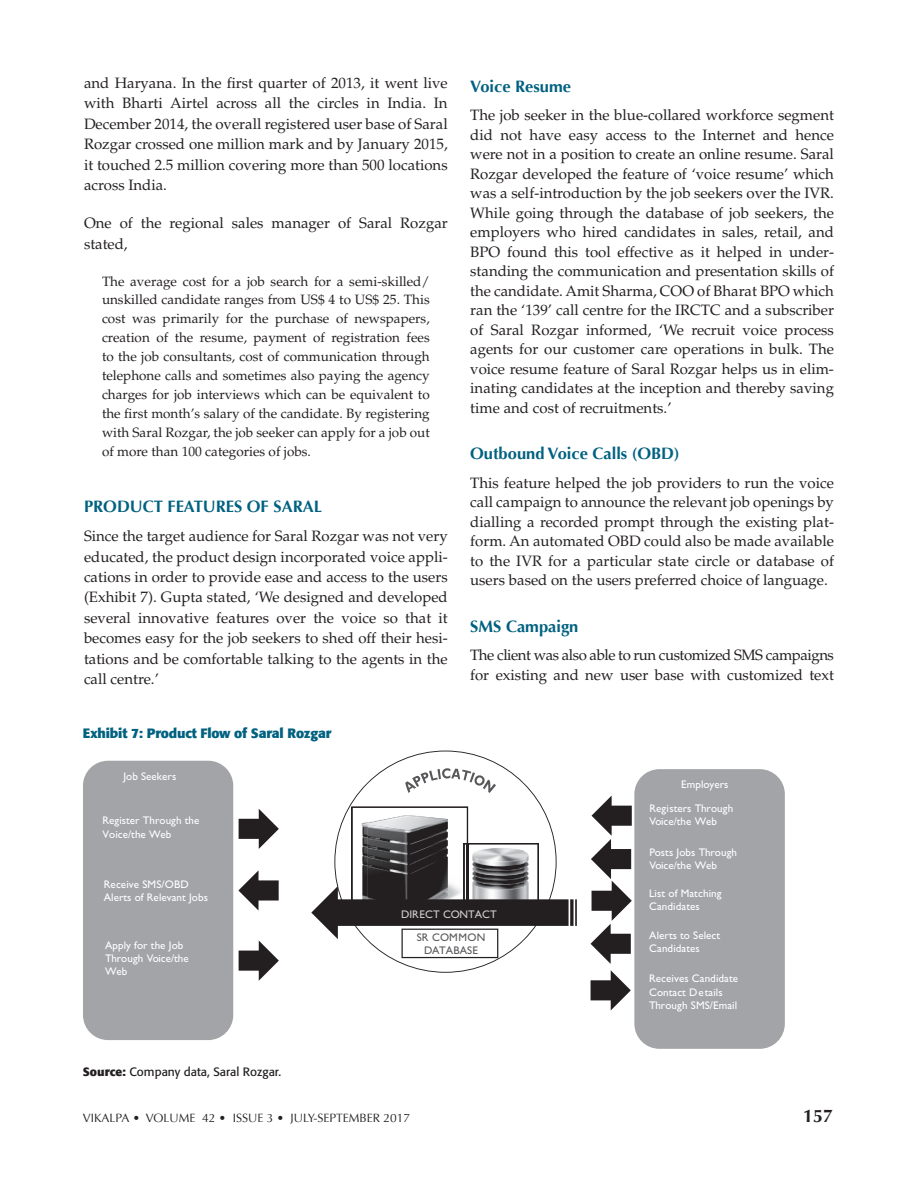
<style>
.page{position:relative;width:918px;height:1188px;background:#fff}
.page>*{position:absolute;margin:0;border:0;box-sizing:border-box;transform-origin:0 0}
.t1{font:700 18px "Optima";color:#231f20}
.t2{font:700 16.5px "Optima";color:#006180}
.t3{font:15px/19.5px "Palatino";color:#231f20;text-align:justify}
.t4{font:15px/19.5px "Palatino";letter-spacing:-.03em;color:#231f20}
.t5{font:13.5px/18.9px "Palatino";color:#231f20;text-align:justify}
.t6{font:700 13.5px "Formata";letter-spacing:-.01em;color:#006180}
.t7{font:12px "Optima";color:#231f20}
.t8{font:12px "Formata";color:#231f20}
.t9{font:11.1px/13.4px "Gill Sans";letter-spacing:.005em;color:#fff}
.t10{font:11.1px/13.4px "Gill Sans";letter-spacing:.01em;color:#57585a;text-align:center}
.t11{font:11.1px "Gill Sans";color:#cecfd1}
.s1{font-weight:700}
</style>
<div class="page">
<div style="left:83px;top:761px;width:150px;height:279px;background:#a3a4a8;border-radius:25px"></div>
<svg style="left:239px;top:809px;width:40px;height:40px"></svg>
<svg style="left:239px;top:941px;width:40px;height:40px"></svg>
<svg style="left:238px;top:870px;width:41px;height:41px"></svg>
<div style="left:634px;top:769px;width:151px;height:280px;background:#a3a4a8;border-radius:25px"></div>
<svg style="left:349px;top:751px;width:193px;height:222px"></svg>
<img style="left:368px;top:788px;width:155px;height:18px">
<svg style="left:591px;top:796px;width:41px;height:168px"></svg>
<svg style="left:591px;top:970px;width:40px;height:40px"></svg>
<svg style="left:311px;top:806px;width:266px;height:152px"></svg>
<svg style="left:405px;top:768px;width:91px;height:25px"></svg>
<p class="t3" style="left:84px;top:73px;width:365px;line-height:20.4px">and Haryana. In the first quarter of 2013, it went live with Bharti Airtel across all the circles in India. In December 2014, the overall registered user base of Saral Rozgar crossed one million mark and by January 2015, it touched 2.5 million covering more than 500 locations across India.</p>
<p class="t3" style="left:84px;top:213px;width:365px;line-height:20.4px">One of the regional sales manager of Saral Rozgar stated,</p>
<p class="t5" style="left:102px;top:272px;width:329px">The average cost for a job search for a semi-skilled/ unskilled candidate ranges from US$ 4 to US$ 25. This cost was primarily for the purchase of newspapers, creation of the resume, payment of registration fees to the job consultants, cost of communication through telephone calls and sometimes also paying the agency charges for job interviews which can be equivalent to the first month’s salary of the candidate. By registering with Saral Rozgar, the job seeker can apply for a job out of more than 100 categories of jobs.</p>
<p class="t2" style="left:84px;top:497px;width:240px">PRODUCT FEATURES OF SARAL</p>
<p class="t3" style="left:84px;top:526px;width:365px;line-height:20.4px">Since the target audience for Saral Rozgar was not very educated, the product design incorporated voice appli&shy;cations in order to provide ease and access to the users (Exhibit 7). Gupta stated, ‘We designed and developed several innovative features over the voice so that it becomes easy for the job seekers to shed off their hesi&shy;tations and be comfortable talking to the agents in the call centre.’</p>
<p class="t2" style="left:470px;top:76px;width:102px">Voice Resume</p>
<p class="t3" style="left:470px;top:106px;width:365px">The job seeker in the blue-collared workforce segment did not have easy access to the Internet and hence were not in a position to create an online resume. Saral Rozgar developed the feature of ‘voice resume’ which was a self-introduction by the job seekers over the IVR.<br>While going through the database of job seekers, the employers who hired candidates in sales, retail, and BPO found this tool effective as it helped in under&shy;standing the communication and presentation skills of the candidate. Amit Sharma, COO of Bharat BPO which ran the ‘139’ call centre for the IRCTC and a subscriber of Saral Rozgar informed, ‘We recruit voice process agents for our customer care operations in bulk. The voice resume feature of Saral Rozgar helps us in elim&shy;inating candidates at the inception and thereby saving time and cost of recruitments.’</p>
<p class="t2" style="left:470px;top:444px;width:211px">Outbound Voice Calls (OBD)</p>
<p class="t3" style="left:470px;top:473px;width:365px">This feature helped the job providers to run the voice call campaign to announce the relevant job openings by dialling a recorded prompt through the existing plat&shy;form. An automated OBD could also be made available to the IVR for a particular state circle or database of users based on the users preferred choice of language.</p>
<p class="t2" style="left:470px;top:616px;width:110px">SMS Campaign</p>
<p class="t4" style="left:470px;top:646px;width:365px">The client was also able to run customized SMS campaigns for existing and new user base with customized text</p>
<p class="t6" style="left:83px;top:725px;width:250px">Exhibit 7: Product Flow of Saral Rozgar</p>
<p class="t9" style="left:123px;top:769px;width:54px">Job Seekers</p>
<p class="t9" style="left:103px;top:814px;width:98px">Register Through the<br>Voice/the Web</p>
<p class="t9" style="left:104px;top:878px;width:106px">Receive SMS/OBD<br>Alerts of Relevant Jobs</p>
<p class="t9" style="left:105px;top:938px;width:85px">Apply for the Job<br>Through Voice/the<br>Web</p>
<p class="t8" style="left:83px;top:1064px;width:200px"><span class="s1">Source:</span> Company data, Saral Rozgar.</p>
<p class="t11" style="left:401px;top:908px;width:97px">DIRECT CONTACT</p>
<p class="t10" style="left:417px;top:931px;width:70px">SR COMMON<br>DATABASE</p>
<p class="t9" style="left:649px;top:773px;width:85px;line-height:23.5px;text-indent:32px">Employers<br>Registers Through</p>
<p class="t9" style="left:649px;top:815px;width:69px">Voice/the Web</p>
<p class="t9" style="left:649px;top:846px;width:89px">Posts Jobs Through<br>Voice/the Web</p>
<p class="t9" style="left:649px;top:887px;width:74px">List of Matching<br>Candidates</p>
<p class="t9" style="left:649px;top:929px;width:72px">Alerts to Select<br>Candidates</p>
<p class="t9" style="left:649px;top:972px;width:91px">Receives Candidate<br>Contact Details<br>Through SMS/Email</p>
<p class="t7" style="left:83px;top:1111px;width:329px">VIKALPA • VOLUME 42 • ISSUE 3 • JULY-SEPTEMBER 2017</p>
<p class="t1" style="left:803px;top:1105px;width:32px">157</p>
</div>
